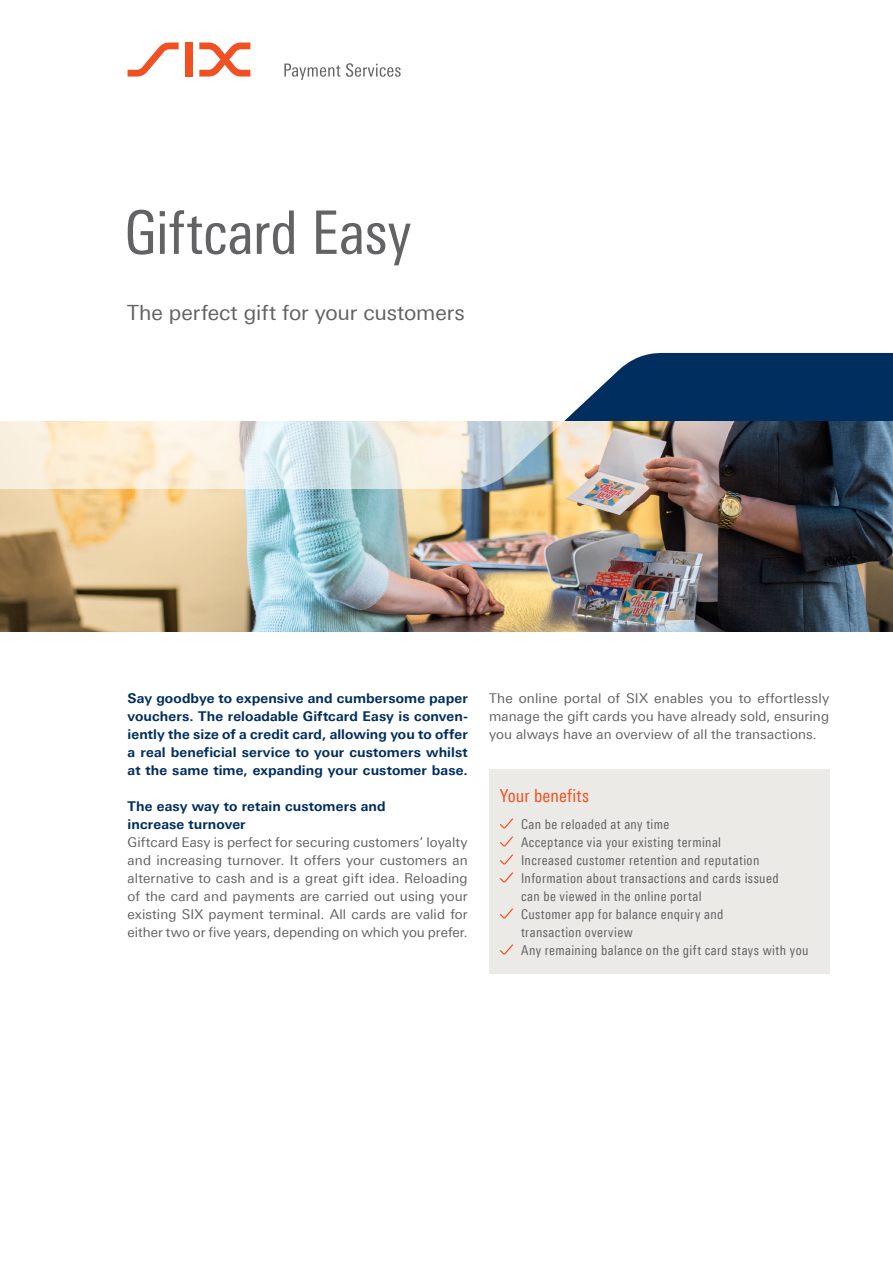
<style>
.page{position:relative;width:893px;height:1263px;background:#fff}
.page>*{position:absolute;margin:0;border:0;box-sizing:border-box;transform-origin:0 0}
.t1{font:60px "Linotype Univers 420 Cn";letter-spacing:-.005em;color:#636366}
.t2{font:21px "Linotype Univers 430";letter-spacing:-.005em;color:#636366}
.t3{font:18px "Linotype Univers 420 Cn";letter-spacing:.01em;color:#f15122}
.t4{font:13.5px/18px "Linotype Univers 430";letter-spacing:.005em;color:#636366;text-align:justify}
.t5{font:13.5px/18px "Linotype Univers 420 Cn";letter-spacing:.03em;color:#636366}
.t6{font:700 13.5px/18px "Linotype Univers 630";letter-spacing:.005em;color:#002e5e;text-align:justify}
</style>
<div class="page">
<svg style="left:128px;top:43px;width:51px;height:34px"></svg>
<div style="left:185px;top:43px;width:8px;height:34px;background:#f15122"></div>
<svg style="left:199px;top:43px;width:51px;height:34px"></svg>
<svg style="left:284px;top:63px;width:117px;height:17px"></svg>
<img style="left:0;top:489px;width:893px;height:142px">
<div style="left:489px;top:769px;width:340px;height:205px;background:#ebeae6"></div>
<svg style="left:500px;top:818px;width:13px;height:10px"></svg>
<svg style="left:500px;top:836px;width:13px;height:10px"></svg>
<svg style="left:500px;top:854px;width:13px;height:10px"></svg>
<svg style="left:500px;top:872px;width:13px;height:10px"></svg>
<svg style="left:500px;top:908px;width:13px;height:10px"></svg>
<svg style="left:500px;top:944px;width:13px;height:10px"></svg>
<svg style="left:0;top:353px;width:893px;height:136px"></svg>
<h1 class="t1" style="left:124px;top:198px;width:289px">Giftcard Easy</h1>
<h2 class="t2" style="left:127px;top:301px;width:339px">The perfect gift for your customers</h2>
<p class="t6" style="left:128px;top:689px;width:342px">Say goodbye to expensive and cumbersome paper vouchers. The reloadable Giftcard Easy is conven&shy;iently the size of a credit card, allowing you to offer a real beneficial service to your customers whilst at the same time, expanding your customer base.</p>
<p class="t6" style="left:128px;top:797px;width:260px">The easy way to retain customers and increase turnover</p>
<p class="t4" style="left:128px;top:833px;width:342px">Giftcard Easy is perfect for securing customers’ loyalty and increasing turnover. It offers your customers an alternative to cash and is a great gift idea. Reloading of the card and payments are carried out using your existing SIX payment terminal. All cards are valid for either two or five years, depending on which you prefer.</p>
<p class="t4" style="left:489px;top:689px;width:342px">The online portal of SIX enables you to effortlessly manage the gift cards you have already sold, ensuring you always have an overview of all the transactions.</p>
<h3 class="t3" style="left:500px;top:785px;width:91px">Your benefits</h3>
<p class="t5" style="left:521px;top:815px;width:289px">Can be reloaded at any time<br>Acceptance via your existing terminal<br>Increased customer retention and reputation Information about transactions and cards issued<br>can be viewed in the online portal<br>Customer app for balance enquiry and<br>transaction overview<br>Any remaining balance on the gift card stays with you</p>
</div>
